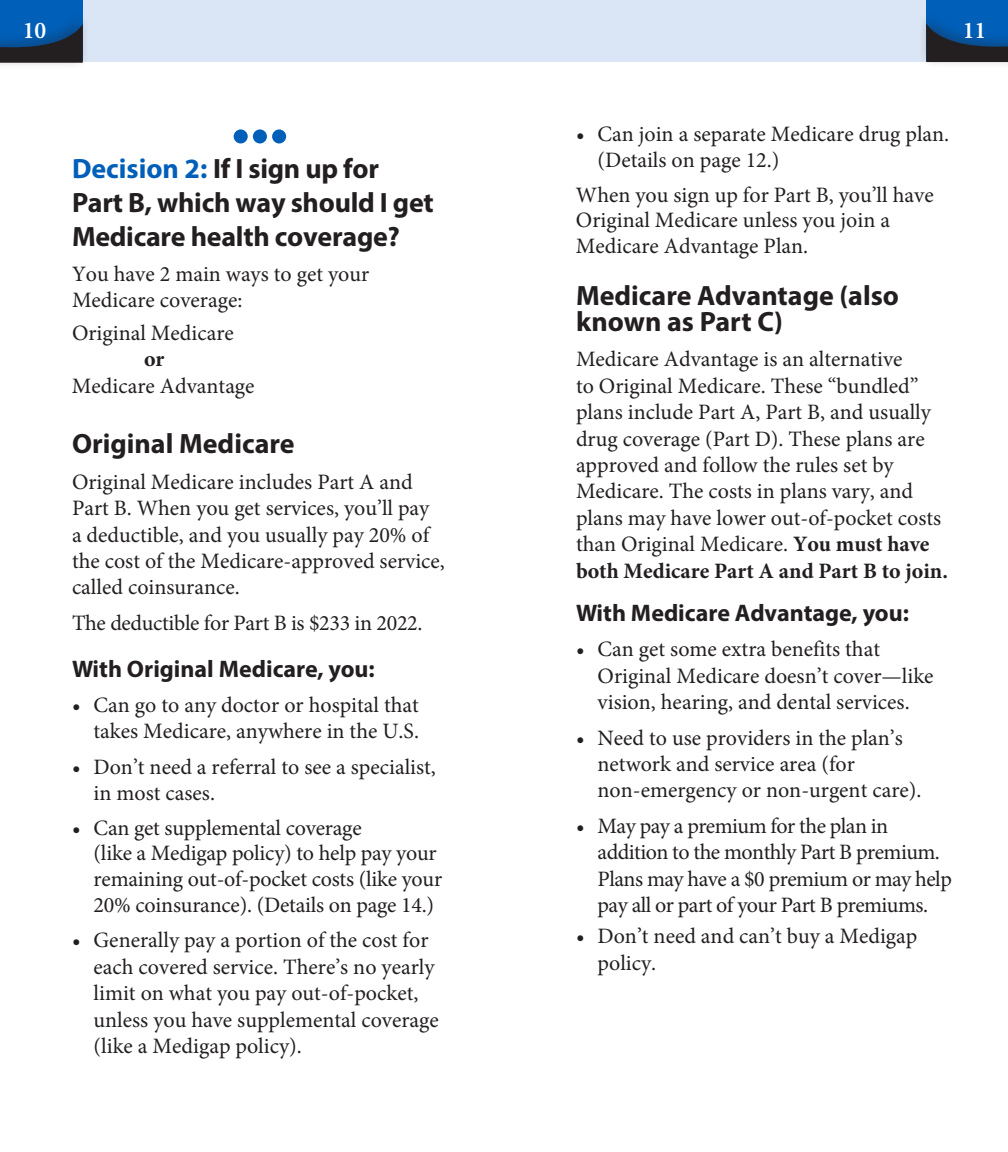
<style>
.page{position:relative;width:1008px;height:1152px;background:#fff}
.page>*{position:absolute;margin:0;border:0;box-sizing:border-box;transform-origin:0 0}
.t1{font:700 28px/33.6px "Myriad Pro";letter-spacing:-.01em;color:#231f20}
.t2{font:700 24px "Myriad Pro";color:#231f20}
.t3{font:600 24px "Minion Pro";color:#fff}
.t4{font:22px/26.4px "Minion Pro";color:#231f20}
.t5{font:22px/26.4px "Minion Pro";letter-spacing:-.025em;color:#231f20}
.t6{font:700 22px "Minion Pro";color:#231f20}
.s1{color:#005fb9}
.s2{font-weight:700}
</style>
<div class="page">
<div style="left:0;top:0;width:1008px;height:62px;background:#dae5f5"></div>
<div style="left:0;top:0;width:83px;height:61px;background:#005fb9"></div>
<div style="left:926px;top:0;width:82px;height:60px;background:#005fb9"></div>
<div style="left:0;top:11px;width:91px;height:59px;background:#231f20;opacity:.35"></div>
<svg style="left:0;top:24px;width:83px;height:39px"></svg>
<div style="left:919px;top:10px;width:89px;height:59px;background:#231f20;opacity:.35"></div>
<svg style="left:926px;top:23px;width:82px;height:39px"></svg>
<div style="left:234px;top:129px;width:14px;height:14px;background:#005fb9;border-radius:50%"></div>
<div style="left:253px;top:129px;width:14px;height:14px;background:#005fb9;border-radius:50%"></div>
<div style="left:272px;top:129px;width:14px;height:14px;background:#005fb9;border-radius:50%"></div>
<p class="t3" style="left:23px;top:16px;width:25px">10</p>
<p class="t3" style="left:963px;top:16px;width:25px">11</p>
<p class="t1" style="left:72px;top:151px;width:363px"><span class="s1">Decision 2:</span> If I sign up for<br>Part B, which way should I get<br>Medicare health coverage?</p>
<p class="t4" style="left:72px;top:261px;width:299px">You have 2 main ways to get your<br>Medicare coverage:</p>
<p class="t4" style="left:72px;top:320px;width:163px">Original Medicare</p>
<p class="t6" style="left:144px;top:344px;width:22px">or</p>
<p class="t4" style="left:72px;top:373px;width:184px">Medicare Advantage</p>
<p class="t1" style="left:72px;top:426px;width:224px">Original Medicare</p>
<p class="t4" style="left:72px;top:469px;width:374px">Original Medicare includes Part A and Part B. When you get services, you’ll pay<br>a deductible, and you usually pay 20% of the cost of the Medicare-approved service, called coinsurance.</p>
<p class="t4" style="left:72px;top:610px;width:352px">The deductible for Part B is $233 in 2022.</p>
<p class="t2" style="left:72px;top:653px;width:304px">With Original Medicare, you:</p>
<p class="t4" style="left:72px;top:692px;width:349px;text-align:right">• Can go to any doctor or hospital that takes Medicare, anywhere in the U.S.</p>
<p class="t4" style="left:94px;top:754px;width:344px;text-indent:-22px">• Don’t need a referral to see a specialist, in most cases.</p>
<p class="t4" style="left:94px;top:815px;width:350px;line-height:25.8px;text-indent:-22px">• Can get supplemental coverage<br>(like a Medigap policy) to help pay your remaining out-of-pocket costs (like your 20% coinsurance). (Details on page 14.)</p>
<p class="t4" style="left:94px;top:927px;width:347px;text-indent:-22px">• Generally pay a portion of the cost for each covered service. There’s no yearly limit on what you pay out-of-pocket, unless you have supplemental coverage (like a Medigap policy).</p>
<p class="t4" style="left:598px;top:121px;width:353px;text-indent:-22px">• Can join a separate Medicare drug plan. (Details on page 12.)</p>
<p class="t4" style="left:576px;top:182px;width:359px;line-height:25.4px">When you sign up for Part B, you’ll have<br>Original Medicare unless you join a<br>Medicare Advantage Plan.</p>
<p class="t1" style="left:576px;top:282px;width:325px;line-height:25.6px">Medicare Advantage (also known as Part C)</p>
<p class="t4" style="left:576px;top:346px;width:374px">Medicare Advantage is an alternative<br>to Original Medicare. These “bundled” plans include Part A, Part B, and usually drug coverage (Part D). These plans are approved and follow the rules set by Medicare. The costs in plans vary, and plans may have lower out-of-pocket costs than Original Medicare. <span class="s2">You must have both Medicare Part A and Part B to join.</span></p>
<p class="t2" style="left:576px;top:597px;width:334px">With Medicare Advantage, you:</p>
<p class="t4" style="left:598px;top:636px;width:338px;text-indent:-22px">• Can get some extra benefits that<br>Original Medicare doesn’t cover—like vision, hearing, and dental services.</p>
<p class="t4" style="left:598px;top:725px;width:325px;text-indent:-22px">• Need to use providers in the plan’s network and service area (for non-emergency or non-urgent care).</p>
<p class="t5" style="left:598px;top:813px;width:356px;text-indent:-22px">• May pay a premium for the plan in addition to the monthly Part B premium.<br>Plans may have a $0 premium or may help pay all or part of your Part B premiums.</p>
<p class="t4" style="left:598px;top:923px;width:321px;text-indent:-22px">• Don’t need and can’t buy a Medigap policy.</p>
</div>
